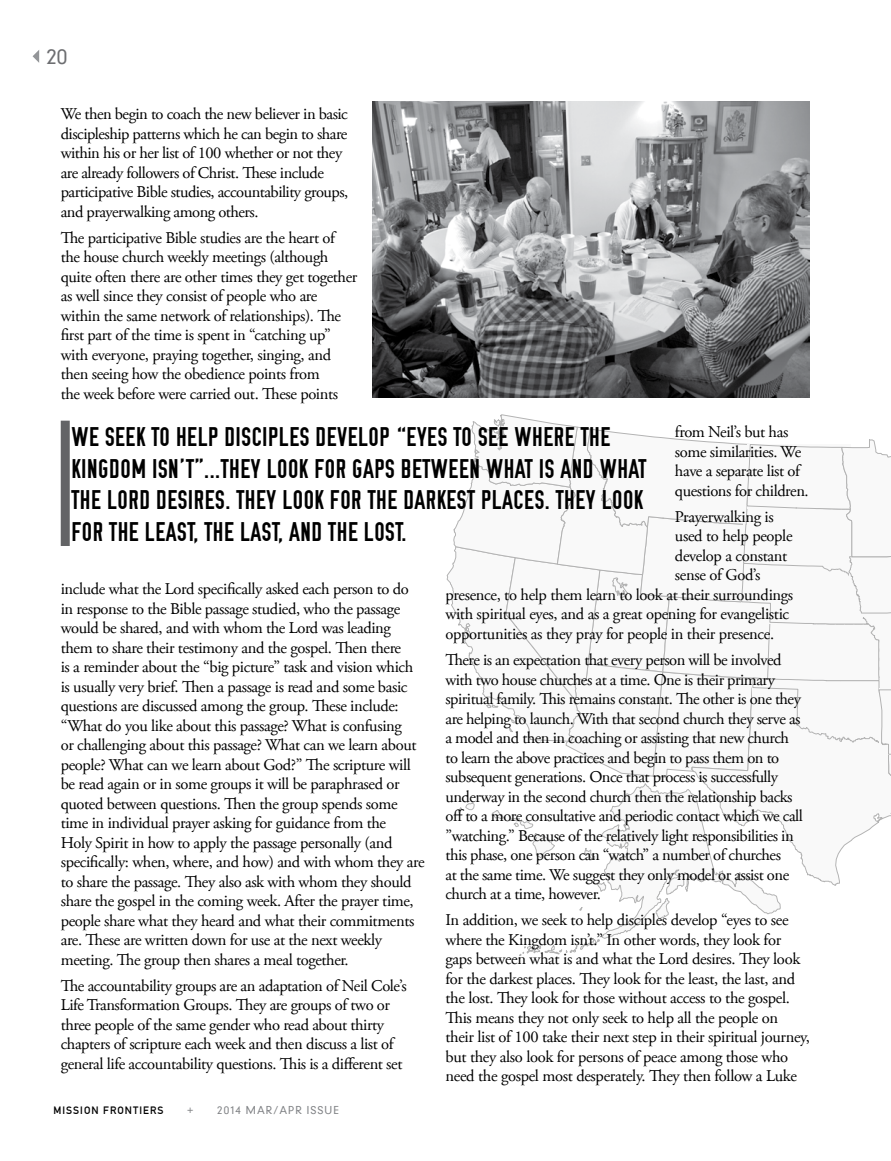
<style>
.page{position:relative;width:891px;height:1161px;background:#fff}
.page>*{position:absolute;margin:0;border:0;box-sizing:border-box;transform-origin:0 0}
.t1{font:27px/31.5px "OSP DIN";letter-spacing:.02em;color:#000}
.t2{font:300 20.25px "DIN Neuzeit Grotesk Std";color:#6d6e71}
.t3{font:16.5px/19.5px "Adobe Garamond Pro";letter-spacing:-.025em;color:#000}
.t4{font:300 10.5px "DIN Neuzeit Grotesk Std";letter-spacing:.1em;color:#808285}
.t5{font:10.5px "DIN Mittelschrift Std";letter-spacing:.1em;color:#000}
.s1{font-family:"DIN Mittelschrift Std"}
</style>
<div class="page">
<svg style="left:33px;top:50px;width:6px;height:13px"></svg>
<svg style="left:446px;top:414px;width:445px;height:542px"></svg>
<img style="left:373px;top:101px;width:437px;height:296px">
<div style="left:61px;top:421px;width:9px;height:125px;background:#636466"></div>
<p class="t2" style="left:46px;top:45px;width:23px">20</p>
<p class="t3" style="left:61px;top:105px;width:289px">We then begin to coach the new believer in basic discipleship patterns which he can begin to share within his or her list of 100 whether or not they are already followers of Christ. These include participative Bible studies, accountability groups, and prayerwalking among others.</p>
<p class="t3" style="left:61px;top:229px;width:298px">The participative Bible studies are the heart of the house church weekly meetings (although quite often there are other times they get together as well since they consist of people who are within the same network of relationships). The first part of the time is spent in “catching up” with everyone, praying together, singing, and then seeing how the obedience points from<br>the week before were carried out. These points</p>
<p class="t3" style="left:675px;top:423px;width:135px">from Neil’s but has some similarities. We have a separate list of questions for children.</p>
<p class="t3" style="left:675px;top:507px;width:100px">Prayerwalking is</p>
<p class="t3" style="left:675px;top:527px;width:119px">used to help people</p>
<p class="t3" style="left:675px;top:546px;width:114px">develop a constant</p>
<p class="t3" style="left:675px;top:566px;width:87px">sense of God’s</p>
<p class="t3" style="left:445px;top:585px;width:349px">presence, to help them learn to look at their surroundings</p>
<p class="t3" style="left:445px;top:605px;width:345px">with spiritual eyes, and as a great opening for evangelistic</p>
<p class="t3" style="left:445px;top:625px;width:330px">opportunities as they pray for people in their presence.</p>
<p class="t3" style="left:445px;top:651px;width:359px">There is an expectation that every person will be involved with two house churches at a time. One is their primary spiritual family. This remains constant. The other is one they are helping to launch. With that second church they serve as a model and then in coaching or assisting that new church to learn the above practices and begin to pass them on to subsequent generations. Once that process is successfully underway in the second church then the relationship backs off to a more consultative and periodic contact which we call ”watching.” Because of the relatively light responsibilities in this phase, one person can “watch” a number of churches<br>at the same time. We suggest they only model or assist one church at a time, however.</p>
<p class="t3" style="left:445px;top:911px;width:366px">In addition, we seek to help disciples develop “eyes to see where the Kingdom isn’t.” In other words, they look for gaps between what is and what the Lord desires. They look for the darkest places. They look for the least, the last, and the lost. They look for those without access to the gospel.<br>This means they not only seek to help all the people on their list of 100 take their next step in their spiritual journey, but they also look for persons of peace among those who need the gospel most desperately. They then follow a Luke</p>
<h1 class="t1" style="left:71px;top:422px;width:577px">WE SEEK TO HELP DISCIPLES DEVELOP <span class="s1">“</span>EYES TO SEE WHERE THE KINGDOM ISN<span class="s1">’</span>T<span class="s1">”</span>...THEY LOOK FOR GAPS BETWEEN WHAT IS AND WHAT THE LORD DESIRES. THEY LOOK FOR THE DARKEST PLACES. THEY LOOK FOR THE LEAST, THE LAST, AND THE LOST.</h1>
<p class="t3" style="left:61px;top:580px;width:365px">include what the Lord specifically asked each person to do in response to the Bible passage studied, who the passage would be shared, and with whom the Lord was leading them to share their testimony and the gospel. Then there<br>is a reminder about the “big picture” task and vision which is usually very brief. Then a passage is read and some basic questions are discussed among the group. These include: “What do you like about this passage? What is confusing<br>or challenging about this passage? What can we learn about people? What can we learn about God?” The scripture will be read again or in some groups it will be paraphrased or quoted between questions. Then the group spends some time in individual prayer asking for guidance from the<br>Holy Spirit in how to apply the passage personally (and specifically: when, where, and how) and with whom they are to share the passage. They also ask with whom they should share the gospel in the coming week. After the prayer time, people share what they heard and what their commitments are. These are written down for use at the next weekly meeting. The group then shares a meal together.</p>
<p class="t3" style="left:61px;top:976px;width:347px">The accountability groups are an adaptation of Neil Cole’s Life Transformation Groups. They are groups of two or three people of the same gender who read about thirty chapters of scripture each week and then discuss a list of general life accountability questions. This is a different set</p>
<p class="t5" style="left:53px;top:1104px;width:112px">MISSION FRONTIERS</p>
<p class="t4" style="left:187px;top:1103px;width:8px">+</p>
<p class="t4" style="left:217px;top:1104px;width:123px">2014 MAR/APR ISSUE</p>
</div>
